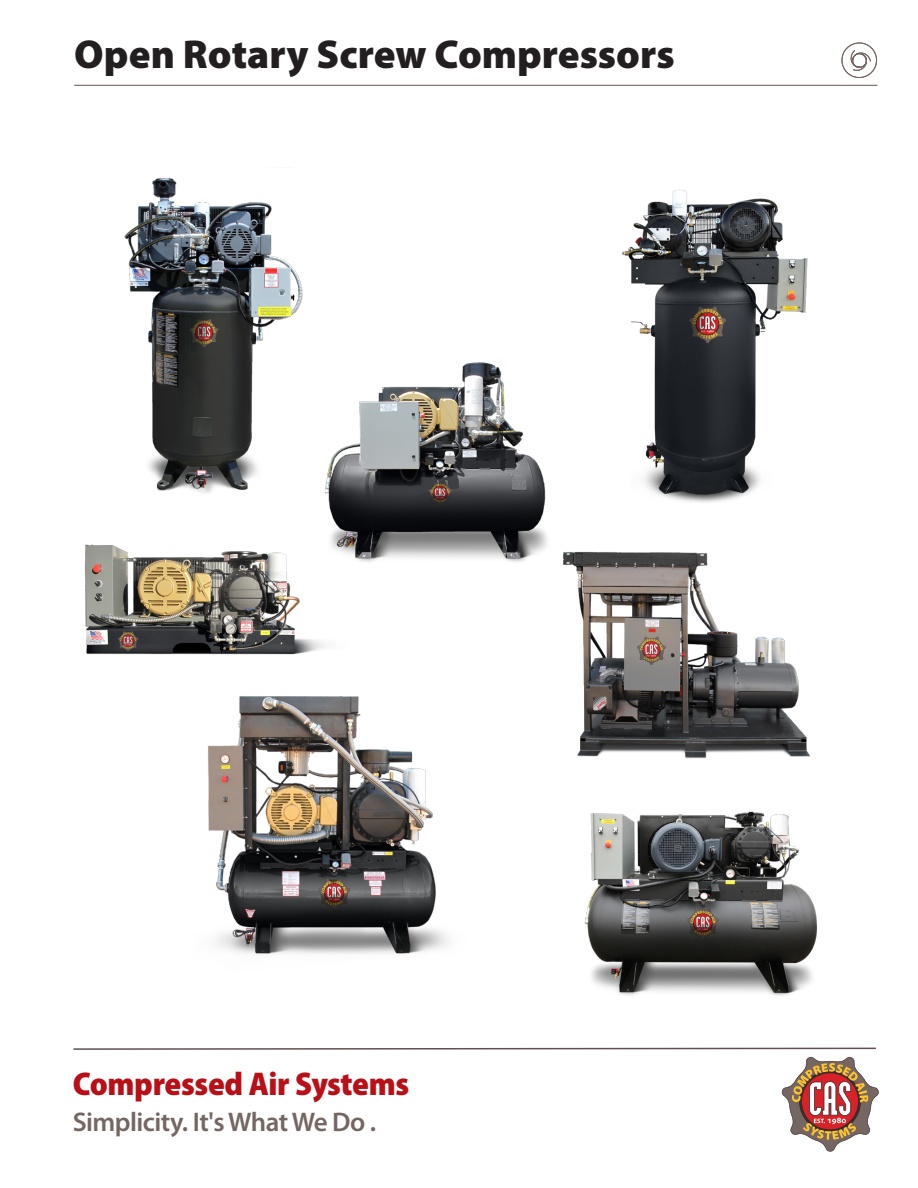
<style>
.page{position:relative;width:918px;height:1188px;background:#fff}
.page>*{position:absolute;margin:0;border:0;box-sizing:border-box;transform-origin:0 0}
.Catalog_title{font:900 40.5px "Myriad Pro";color:#231f20}
.Table_bold{font:900 semi-condensed 33px "Myriad Pro";letter-spacing:-.01em;color:#b90f17}
.Table_bold-2{font:600 27px "Myriad Pro";letter-spacing:-.02em;color:#766662}
</style>
<div class="page">
<img style="left:584px;top:811px;width:233px;height:185px">
<img style="left:622px;top:189px;width:186px;height:314px">
<img style="left:208px;top:696px;width:241px;height:258px">
<img style="left:85px;top:544px;width:242px;height:111px">
<img style="left:563px;top:551px;width:247px;height:208px">
<img style="left:124px;top:178px;width:179px;height:315px">
<img style="left:319px;top:362px;width:228px;height:213px">
<hr style="left:74px;top:85px;width:804px;height:1px;background:#766662">
<svg style="left:841px;top:42px;width:37px;height:36px"></svg>
<svg style="left:781px;top:1057px;width:98px;height:95px"></svg>
<svg style="left:73px;top:1047px;width:803px;height:3px"></svg>
<p class="Catalog_title" style="left:74px;top:32px;width:602px">Open Rotary Screw Compressors</p>
<p class="Table_bold" style="left:73px;top:1066px;width:338px">Compressed Air Systems</p>
<p class="Table_bold-2" style="left:73px;top:1104px;width:305px">Simplicity. It's What We Do .</p>
</div>
